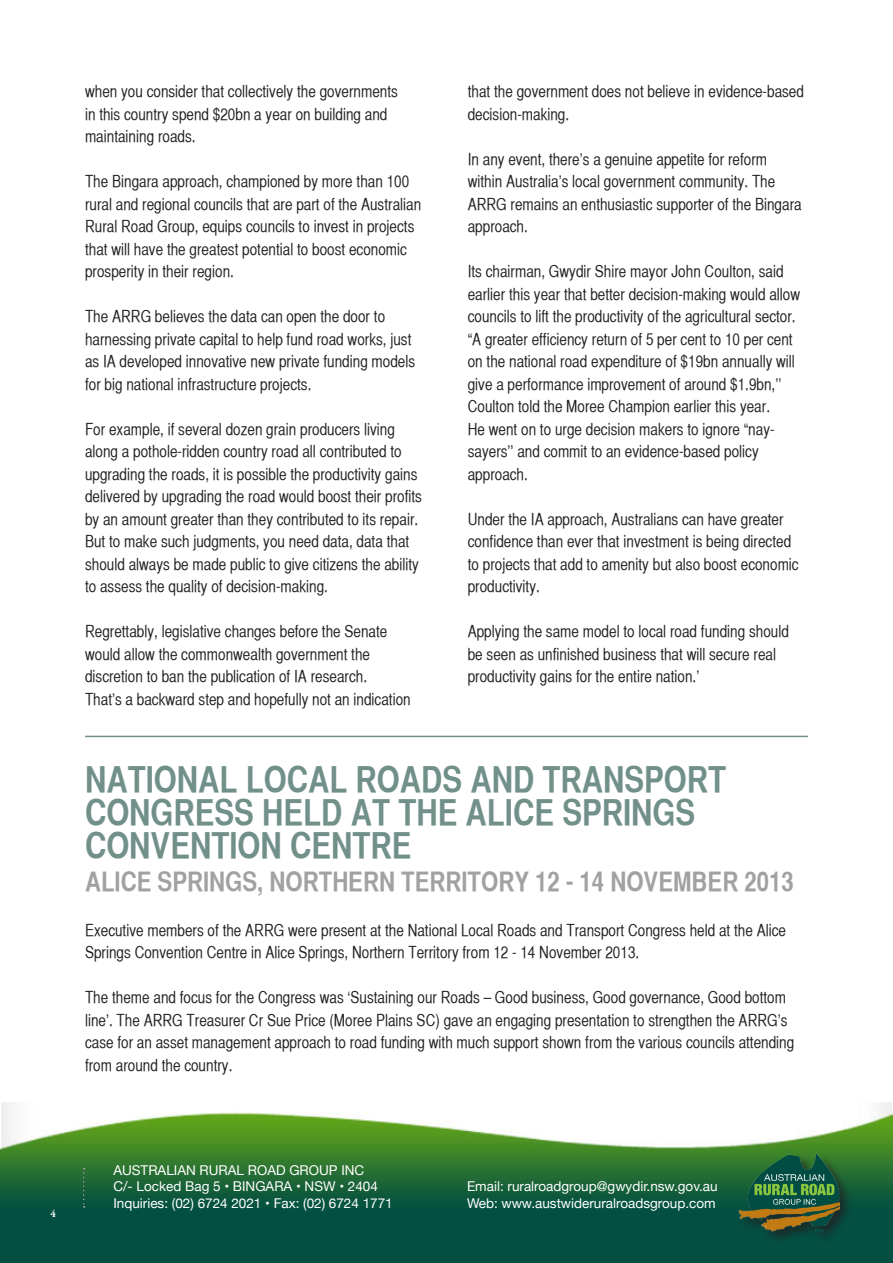
<style>
.page{position:relative;width:893px;height:1263px;background:#fff}
.page>*{position:absolute;margin:0;border:0;box-sizing:border-box;transform-origin:0 0}
.t1{font:36px/33px "Helvetica CY Bold";color:#719089}
.t2{font:27px "Helvetica CY Bold";color:#a1a1a1}
.t3{font:16.5px/22.5px "Helvetica CY Plain";color:#231f20}
.t4{font:13.5px/16.2px "Helvetica Neue";color:#fff}
.t5{font:700 10.5px "Adobe Garamond Pro";color:#fff}
</style>
<div class="page">
<img style="left:0;top:1102px;width:893px;height:161px">
<svg style="left:83px;top:1168px;width:2px;height:40px"></svg>
<div style="left:738px;top:1153px;width:116px;height:92px;background:#231f20;opacity:.75"></div>
<img style="left:737px;top:1152px;width:103px;height:79px">
<hr style="left:85px;top:736px;width:723px;height:1px;background:#719089">
<p class="t3" style="left:85px;top:80px;width:314px">when you consider that collectively the governments in this country spend $20bn a year on building and maintaining roads.</p>
<p class="t3" style="left:85px;top:170px;width:338px">The Bingara approach, championed by more than 100 rural and regional councils that are part of the Australian Rural Road Group, equips councils to invest in projects that will have the greatest potential to boost economic prosperity in their region.</p>
<p class="t3" style="left:85px;top:305px;width:332px">The ARRG believes the data can open the door to harnessing private capital to help fund road works, just as IA developed innovative new private funding models for big national infrastructure projects.</p>
<p class="t3" style="left:85px;top:418px;width:338px">For example, if several dozen grain producers living along a pothole-ridden country road all contributed to upgrading the roads, it is possible the productivity gains delivered by upgrading the road would boost their profits by an amount greater than they contributed to its repair.</p>
<p class="t3" style="left:85px;top:530px;width:335px">But to make such judgments, you need data, data that should always be made public to give citizens the ability to assess the quality of decision-making.</p>
<p class="t3" style="left:85px;top:620px;width:304px">Regrettably, legislative changes before the Senate would allow the commonwealth government the discretion to ban the publication of IA research.</p>
<p class="t3" style="left:85px;top:688px;width:327px">That’s a backward step and hopefully not an indication</p>
<p class="t3" style="left:468px;top:80px;width:338px">that the government does not believe in evidence-based decision-making.</p>
<p class="t3" style="left:468px;top:148px;width:335px">In any event, there’s a genuine appetite for reform within Australia’s local government community. The ARRG remains an enthusiastic supporter of the Bingara approach.</p>
<p class="t3" style="left:468px;top:260px;width:334px">Its chairman, Gwydir Shire mayor John Coulton, said earlier this year that better decision-making would allow councils to lift the productivity of the agricultural sector.</p>
<p class="t3" style="left:468px;top:328px;width:329px">“A greater efficiency return of 5 per cent to 10 per cent on the national road expenditure of $19bn annually will give a performance improvement of around $1.9bn,’’ Coulton told the Moree Champion earlier this year.</p>
<p class="t3" style="left:468px;top:418px;width:308px">He went on to urge decision makers to ignore “nay&shy;sayers’’ and commit to an evidence-based policy approach.</p>
<p class="t3" style="left:468px;top:508px;width:332px">Under the IA approach, Australians can have greater confidence than ever that investment is being directed to projects that add to amenity but also boost economic productivity.</p>
<p class="t3" style="left:468px;top:620px;width:323px">Applying the same model to local road funding should be seen as unfinished business that will secure real productivity gains for the entire nation.’</p>
<p class="t1" style="left:85px;top:762px;width:643px">NATIONAL LOCAL ROADS AND TRANSPORT<br>CONGRESS HELD AT THE ALICE SPRINGS<br>CONVENTION CENTRE</p>
<p class="t2" style="left:85px;top:865px;width:710px">ALICE SPRINGS, NORTHERN TERRITORY 12 - 14 NOVEMBER 2013</p>
<p class="t3" style="left:85px;top:919px;width:702px">Executive members of the ARRG were present at the National Local Roads and Transport Congress held at the Alice<br>Springs Convention Centre in Alice Springs, Northern Territory from 12 - 14 November 2013.</p>
<p class="t3" style="left:85px;top:986px;width:711px">The theme and focus for the Congress was ‘Sustaining our Roads – Good business, Good governance, Good bottom line’. The ARRG Treasurer Cr Sue Price (Moree Plains SC) gave an engaging presentation to strengthen the ARRG’s case for an asset management approach to road funding with much support shown from the various councils attending from around the country.</p>
<p class="t5" style="left:50px;top:1208px;width:7px">4</p>
<p class="t4" style="left:113px;top:1163px;width:281px">AUSTRALIAN RURAL ROAD GROUP INC<br>C/- Locked Bag 5 • BINGARA • NSW • 2404<br>Inquiries: (02) 6724 2021 • Fax: (02) 6724 1771</p>
<p class="t4" style="left:467px;top:1179px;width:252px">Email: ruralroadgroup@gwydir.nsw.gov.au<br>Web: www.austwideruralroadsgroup.com</p>
</div>
